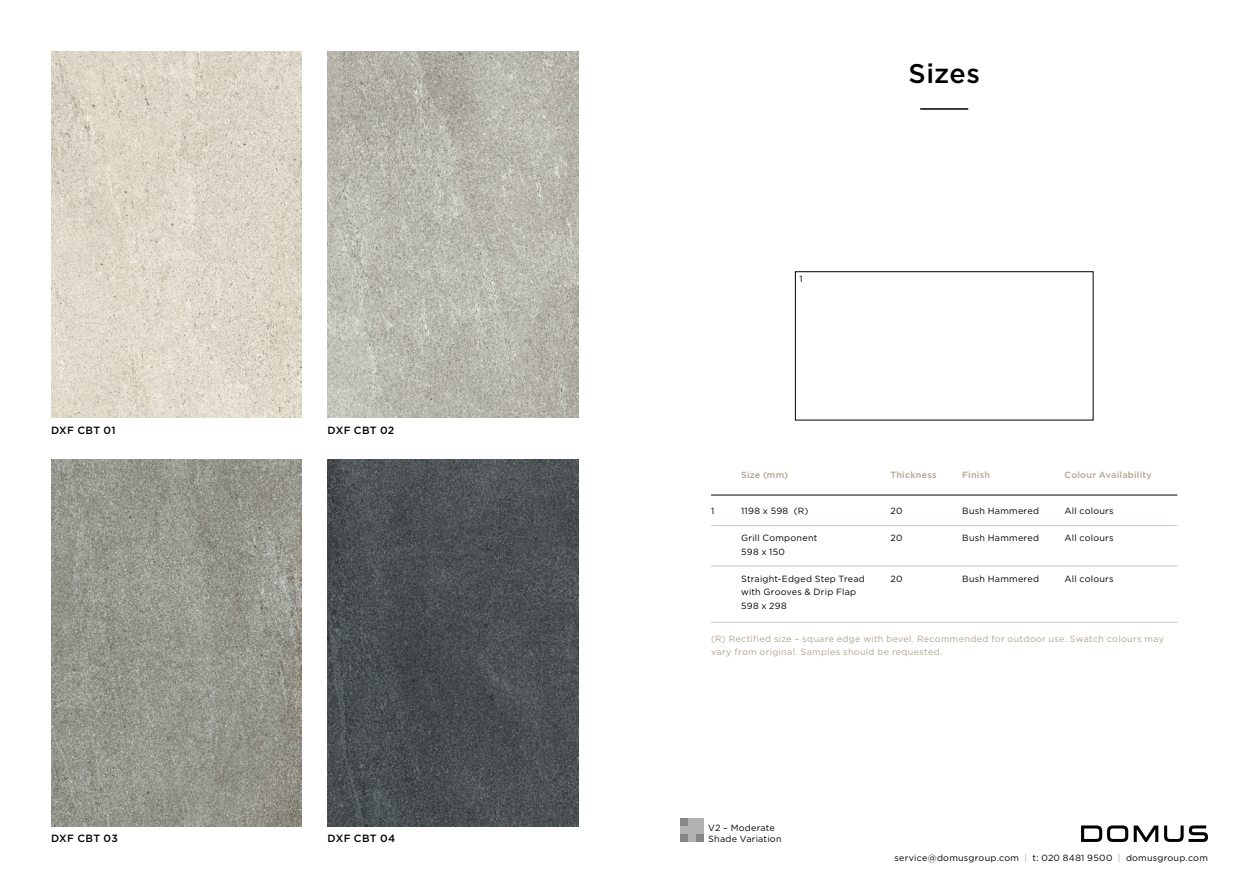
<style>
.page{position:relative;width:1259px;height:893px;background:#fff}
.page>*{position:absolute;margin:0;border:0;box-sizing:border-box;transform-origin:0 0}
.t1{font:500 27px "Gotham";letter-spacing:.02em;color:#000}
.t2{font:500 10.5px "Gotham";letter-spacing:.025em;color:#000}
.TABLE_DATA{font:9px/13.5px "Gotham";letter-spacing:.025em;color:#000}
.TABLE_DATA-2{font:9px/13.5px "Gotham";letter-spacing:.035em;color:#b2a391}
.TABLE_DATA-3{font:500 9px "Gotham";letter-spacing:.025em;color:#b2a391}
.s1{color:#b2a391}
</style>
<div class="page">
<svg style="left:1164px;top:825px;width:44px;height:17px"></svg>
<svg style="left:1081px;top:825px;width:77px;height:17px"></svg>
<hr style="left:920px;top:108px;width:48px;height:2px;background:#000">
<hr style="left:711px;top:495px;width:466px;height:1px;background:#000">
<hr style="left:711px;top:525px;width:466px;height:1px;background:#d1c7c4">
<hr style="left:711px;top:566px;width:466px;height:1px;background:#d1c7c4">
<hr style="left:711px;top:622px;width:466px;height:1px;background:#d1c7c4">
<div style="left:795px;top:271px;width:298px;height:149px;border:1px solid #000"></div>
<div style="left:680px;top:819px;width:8px;height:7px;background:#878787"></div>
<div style="left:688px;top:819px;width:8px;height:7px;background:#b3b2b2"></div>
<div style="left:696px;top:819px;width:8px;height:7px;background:#b3b2b2"></div>
<div style="left:680px;top:826px;width:8px;height:8px;background:#b3b2b2"></div>
<div style="left:688px;top:826px;width:8px;height:8px;background:#b3b2b2"></div>
<div style="left:696px;top:826px;width:8px;height:8px;background:#b3b2b2"></div>
<div style="left:680px;top:834px;width:8px;height:8px;background:#878787"></div>
<div style="left:688px;top:834px;width:8px;height:8px;background:#b3b2b2"></div>
<div style="left:696px;top:834px;width:8px;height:8px;background:#878787"></div>
<img style="left:51px;top:51px;width:251px;height:367px">
<img style="left:327px;top:51px;width:251px;height:367px">
<img style="left:51px;top:459px;width:251px;height:367px">
<img style="left:327px;top:459px;width:251px;height:367px">
<p class="t2" style="left:51px;top:423px;width:66px">DXF CBT 01</p>
<p class="t2" style="left:327px;top:423px;width:68px">DXF CBT 02</p>
<p class="t2" style="left:51px;top:831px;width:68px">DXF CBT 03</p>
<p class="t2" style="left:327px;top:831px;width:69px">DXF CBT 04</p>
<p class="t1" style="left:908px;top:55px;width:73px">Sizes</p>
<p class="TABLE_DATA" style="left:799px;top:272px;width:5px">1</p>
<p class="TABLE_DATA-3" style="left:741px;top:469px;width:49px">Size (mm)</p>
<p class="TABLE_DATA" style="left:711px;top:504px;width:5px">1</p>
<p class="TABLE_DATA" style="left:741px;top:504px;width:69px">1198 x 598 (R)</p>
<p class="TABLE_DATA" style="left:741px;top:531px;width:78px">Grill Component</p>
<p class="TABLE_DATA" style="left:741px;top:545px;width:45px">598 x 150</p>
<p class="TABLE_DATA" style="left:741px;top:572px;width:125px">Straight-Edged Step Tread with Grooves &amp; Drip Flap</p>
<p class="TABLE_DATA" style="left:741px;top:599px;width:47px">598 x 298</p>
<p class="TABLE_DATA-3" style="left:890px;top:469px;width:48px">Thickness</p>
<p class="TABLE_DATA-3" style="left:1064px;top:469px;width:89px">Colour Availability</p>
<p class="TABLE_DATA" style="left:890px;top:504px;width:14px">20</p>
<p class="TABLE_DATA" style="left:890px;top:531px;width:14px">20</p>
<p class="TABLE_DATA" style="left:890px;top:572px;width:14px">20</p>
<p class="TABLE_DATA-3" style="left:962px;top:469px;width:29px">Finish</p>
<p class="TABLE_DATA" style="left:962px;top:504px;width:78px">Bush Hammered</p>
<p class="TABLE_DATA" style="left:962px;top:531px;width:78px">Bush Hammered</p>
<p class="TABLE_DATA" style="left:962px;top:572px;width:78px">Bush Hammered</p>
<p class="TABLE_DATA" style="left:1064px;top:504px;width:51px">All colours</p>
<p class="TABLE_DATA" style="left:1064px;top:531px;width:51px">All colours</p>
<p class="TABLE_DATA" style="left:1064px;top:572px;width:51px">All colours</p>
<p class="TABLE_DATA-2" style="left:711px;top:632px;width:454px">(R) Rectified size – square edge with bevel. Recommended for outdoor use. Swatch colours may vary from original. Samples should be requested.</p>
<p class="TABLE_DATA" style="left:708px;top:821px;width:68px">V2 – Moderate</p>
<p class="TABLE_DATA" style="left:708px;top:832px;width:75px">Shade Variation</p>
<p class="TABLE_DATA" style="left:894px;top:851px;width:315px">service@domusgroup.com <span class="s1">|</span> t: 020 8481 9500 <span class="s1">|</span> domusgroup.com</p>
</div>
